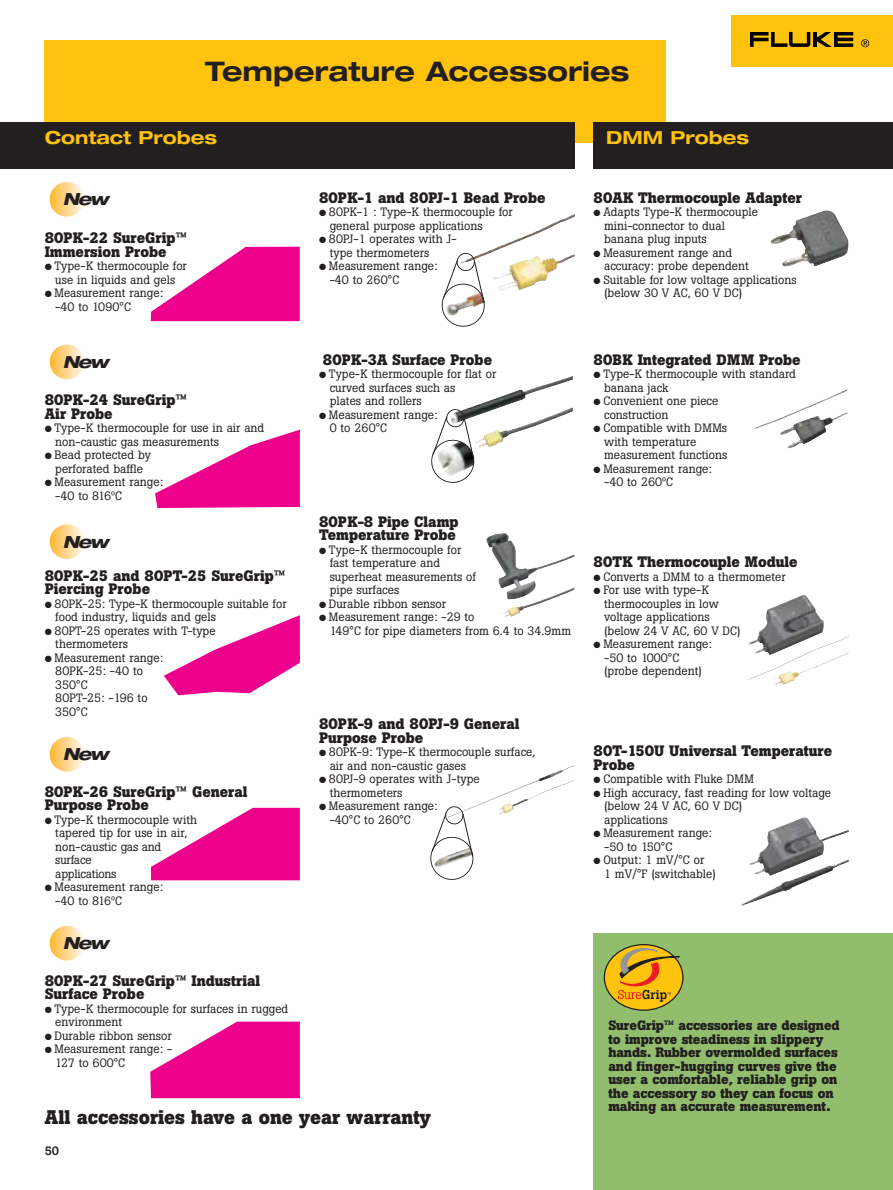
<style>
.page{position:relative;width:893px;height:1190px;background:#fff}
.page>*{position:absolute;margin:0;border:0;box-sizing:border-box;transform-origin:0 0}
.t1{font:700 expanded 27px "Helvetica Neue";color:#231f20}
.t2{font:700 19.5px "Boton";color:#231f20}
.t3{font:700 expanded 18px "Helvetica Neue";color:#ffc20d}
.t4{font:italic 800 expanded 16.65px "Helvetica Neue";letter-spacing:-.09em;color:#231f20}
.t5{font:700 15px/13.5px "Boton";color:#231f20}
.t6{font:700 13.5px/13.5px "Boton";color:#231f20}
.t7{font:12px/13.5px "Boton";color:#231f20}
.t8{font:500 12px "Boton";color:#231f20}
</style>
<div class="page">
<img style="left:476px;top:765px;width:98px;height:49px">
<div style="left:45px;top:40px;width:620px;height:102px;background:#ffc20d"></div>
<div style="left:731px;top:16px;width:161px;height:51px;background:#ffc20d"></div>
<svg style="left:750px;top:32px;width:103px;height:15px"></svg>
<svg style="left:861px;top:39px;width:8px;height:8px"></svg>
<svg style="left:151px;top:247px;width:149px;height:74px"></svg>
<svg style="left:155px;top:429px;width:145px;height:79px"></svg>
<svg style="left:164px;top:615px;width:136px;height:80px"></svg>
<svg style="left:151px;top:807px;width:149px;height:73px"></svg>
<svg style="left:150px;top:1021px;width:150px;height:77px"></svg>
<img style="left:754px;top:389px;width:93px;height:59px">
<img style="left:486px;top:533px;width:88px;height:84px">
<img style="left:741px;top:817px;width:107px;height:88px">
<img style="left:748px;top:595px;width:100px;height:85px">
<div style="left:0;top:122px;width:574px;height:47px;background:#231f20"></div>
<div style="left:593px;top:122px;width:299px;height:47px;background:#231f20"></div>
<img style="left:770px;top:210px;width:78px;height:57px">
<div style="left:593px;top:933px;width:299px;height:256px;background:#91bd6d"></div>
<svg style="left:603px;top:944px;width:80px;height:66px"></svg>
<svg style="left:605px;top:947px;width:75px;height:54px;background:#d6a220"></svg>
<img style="left:487px;top:214px;width:88px;height:77px">
<svg style="left:441px;top:252px;width:46px;height:75px"></svg>
<img style="left:469px;top:376px;width:104px;height:72px">
<svg style="left:431px;top:408px;width:45px;height:75px"></svg>
<svg style="left:430px;top:805px;width:46px;height:75px"></svg>
<div style="left:50px;top:182px;width:34px;height:35px;background:linear-gradient(to right,#feb935,#fff6e9);border-radius:50%"></div>
<div style="left:50px;top:344px;width:34px;height:35px;background:linear-gradient(to right,#feb936,#fff6e9);border-radius:50%"></div>
<div style="left:50px;top:524px;width:34px;height:35px;background:linear-gradient(to right,#feb935,#fff6e9);border-radius:50%"></div>
<div style="left:50px;top:737px;width:34px;height:34px;background:linear-gradient(to right,#feb832,#fff6ea);border-radius:50%"></div>
<div style="left:50px;top:926px;width:34px;height:34px;background:linear-gradient(to right,#feb832,#fff6ea);border-radius:50%"></div>
<h1 class="t1" style="left:205px;top:61px;width:426px">Temperature Accessories</h1>
<h3 class="t3" style="left:45px;top:131px;width:174px">Contact Probes</h3>
<h3 class="t3" style="left:606px;top:131px;width:144px">DMM Probes</h3>
<h3 class="t4" style="left:63px;top:193px;width:47px">New</h3>
<p class="t5" style="left:45px;top:232px;width:144px">80PK-22 SureGrip™<br>Immersion Probe</p>
<p class="t7" style="left:45px;top:260px;width:144px;text-align:center">● Type-K thermocouple for use in liquids and gels</p>
<p class="t7" style="left:55px;top:287px;width:109px;text-indent:-11px">● Measurement range: -40 to 1090°C</p>
<h3 class="t4" style="left:63px;top:355px;width:47px">New</h3>
<p class="t5" style="left:45px;top:394px;width:144px">80PK-24 SureGrip™<br>Air Probe</p>
<p class="t7" style="left:55px;top:422px;width:210px;text-indent:-11px">● Type-K thermocouple for use in air and non-caustic gas measurements</p>
<p class="t7" style="left:45px;top:449px;width:108px;text-align:center">● Bead protected by perforated baffle</p>
<p class="t7" style="left:55px;top:476px;width:109px;text-indent:-11px">● Measurement range: -40 to 816ºC</p>
<h3 class="t4" style="left:63px;top:535px;width:47px">New</h3>
<p class="t5" style="left:45px;top:570px;width:242px">80PK-25 and 80PT-25 SureGrip™<br>Piercing Probe</p>
<p class="t7" style="left:55px;top:598px;width:233px;text-indent:-11px">● 80PK-25: Type-K thermocouple suitable for food industry, liquids and gels</p>
<p class="t7" style="left:55px;top:625px;width:162px;text-indent:-11px">● 80PT-25 operates with T-type thermometers</p>
<p class="t7" style="left:55px;top:652px;width:109px;text-indent:-11px">● Measurement range:<br>80PK-25: -40 to<br>350°C<br>80PT-25: -196 to<br>350°C</p>
<h3 class="t4" style="left:63px;top:748px;width:47px">New</h3>
<p class="t5" style="left:45px;top:786px;width:204px">80PK-26 SureGrip™ General<br>Purpose Probe</p>
<p class="t7" style="left:55px;top:814px;width:143px;text-indent:-11px">● Type-K thermocouple with tapered tip for use in air, non-caustic gas and surface<br>applications</p>
<p class="t7" style="left:55px;top:881px;width:109px;text-indent:-11px">● Measurement range: -40 to 816ºC</p>
<h3 class="t4" style="left:63px;top:937px;width:47px">New</h3>
<p class="t5" style="left:45px;top:975px;width:217px">80PK-27 SureGrip™ Industrial<br>Surface Probe</p>
<p class="t7" style="left:55px;top:1003px;width:234px;text-indent:-11px">● Type-K thermocouple for surfaces in rugged environment</p>
<p class="t7" style="left:45px;top:1030px;width:128px">● Durable ribbon sensor</p>
<p class="t7" style="left:55px;top:1043px;width:118px;text-indent:-11px">● Measurement range: -<br>127 to 600°C</p>
<p class="t5" style="left:319px;top:192px;width:228px">80PK-1 and 80PJ-1 Bead Probe</p>
<p class="t7" style="left:330px;top:206px;width:184px;text-indent:-11px">● 80PK-1 : Type-K thermocouple for general purpose applications</p>
<p class="t7" style="left:330px;top:233px;width:129px;text-indent:-11px">● 80PJ-1 operates with J&shy;type thermometers</p>
<p class="t7" style="left:330px;top:260px;width:109px;text-indent:-11px">● Measurement range: -40 to 260°C</p>
<p class="t5" style="left:323px;top:354px;width:171px">80PK-3A Surface Probe</p>
<p class="t7" style="left:330px;top:368px;width:168px;text-indent:-11px">● Type-K thermocouple for flat or curved surfaces such as<br>plates and rollers</p>
<p class="t7" style="left:330px;top:409px;width:109px;text-indent:-11px">● Measurement range:<br>0 to 260°C</p>
<p class="t5" style="left:319px;top:516px;width:141px">80PK-8 Pipe Clamp<br>Temperature Probe</p>
<p class="t7" style="left:330px;top:544px;width:148px;text-indent:-11px">● Type-K thermocouple for fast temperature and superheat measurements of pipe surfaces</p>
<p class="t7" style="left:319px;top:598px;width:128px">● Durable ribbon sensor</p>
<p class="t7" style="left:330px;top:611px;width:243px;text-indent:-11px">● Measurement range: -29 to<br>149°C for pipe diameters from 6.4 to 34.9mm</p>
<p class="t5" style="left:319px;top:718px;width:202px">80PK-9 and 80PJ-9 General<br>Purpose Probe</p>
<p class="t7" style="left:330px;top:746px;width:207px;text-indent:-11px">● 80PK-9: Type-K thermocouple surface, air and non-caustic gases</p>
<p class="t7" style="left:330px;top:773px;width:152px;text-indent:-11px">● 80PJ-9 operates with J-type thermometers</p>
<p class="t7" style="left:330px;top:800px;width:109px;text-indent:-11px">● Measurement range: -40°C to 260°C</p>
<h2 class="t2" style="left:45px;top:1110px;width:387px">All accessories have a one year warranty</h2>
<p class="t8" style="left:45px;top:1146px;width:16px">50</p>
<p class="t5" style="left:593px;top:192px;width:210px">80AK Thermocouple Adapter</p>
<p class="t7" style="left:604px;top:206px;width:155px;text-indent:-11px">● Adapts Type-K thermocouple mini-connector to dual banana plug inputs</p>
<p class="t7" style="left:604px;top:247px;width:146px;text-indent:-11px">● Measurement range and accuracy: probe dependent</p>
<p class="t7" style="left:604px;top:274px;width:194px;text-indent:-11px">● Suitable for low voltage applications (below 30 V AC, 60 V DC)</p>
<p class="t5" style="left:593px;top:354px;width:209px">80BK Integrated DMM Probe</p>
<p class="t7" style="left:604px;top:368px;width:193px;text-indent:-11px">● Type-K thermocouple with standard banana jack</p>
<p class="t7" style="left:604px;top:395px;width:116px;text-indent:-11px">● Convenient one piece construction</p>
<p class="t7" style="left:604px;top:422px;width:125px;text-indent:-11px">● Compatible with DMMs with temperature measurement functions</p>
<p class="t7" style="left:604px;top:463px;width:109px;text-indent:-11px">● Measurement range: -40 to 260ºC</p>
<p class="t5" style="left:593px;top:556px;width:206px">80TK Thermocouple Module</p>
<p class="t7" style="left:593px;top:571px;width:194px">● Converts a DMM to a thermometer</p>
<p class="t7" style="left:604px;top:584px;width:138px;text-indent:-11px">● For use with type-K thermocouples in low voltage applications (below 24 V AC, 60 V DC)</p>
<p class="t7" style="left:604px;top:638px;width:109px;text-indent:-11px">● Measurement range: -50 to 1000°C (probe dependent)</p>
<p class="t5" style="left:593px;top:745px;width:240px">80T-150U Universal Temperature<br>Probe</p>
<p class="t7" style="left:593px;top:773px;width:162px">● Compatible with Fluke DMM</p>
<p class="t7" style="left:604px;top:787px;width:228px;text-indent:-11px">● High accuracy, fast reading for low voltage (below 24 V AC, 60 V DC)<br>applications</p>
<p class="t7" style="left:604px;top:827px;width:109px;text-indent:-11px">● Measurement range: -50 to 150°C</p>
<p class="t7" style="left:604px;top:854px;width:113px;text-indent:-11px">● Output: 1 mV/°C or<br>1 mV/°F (switchable)</p>
<p class="t6" style="left:608px;top:1020px;width:233px">SureGrip™ accessories are designed to improve steadiness in slippery hands. Rubber overmolded surfaces and finger-hugging curves give the user a comfortable, reliable grip on the accessory so they can focus on making an accurate measurement.</p>
</div>
